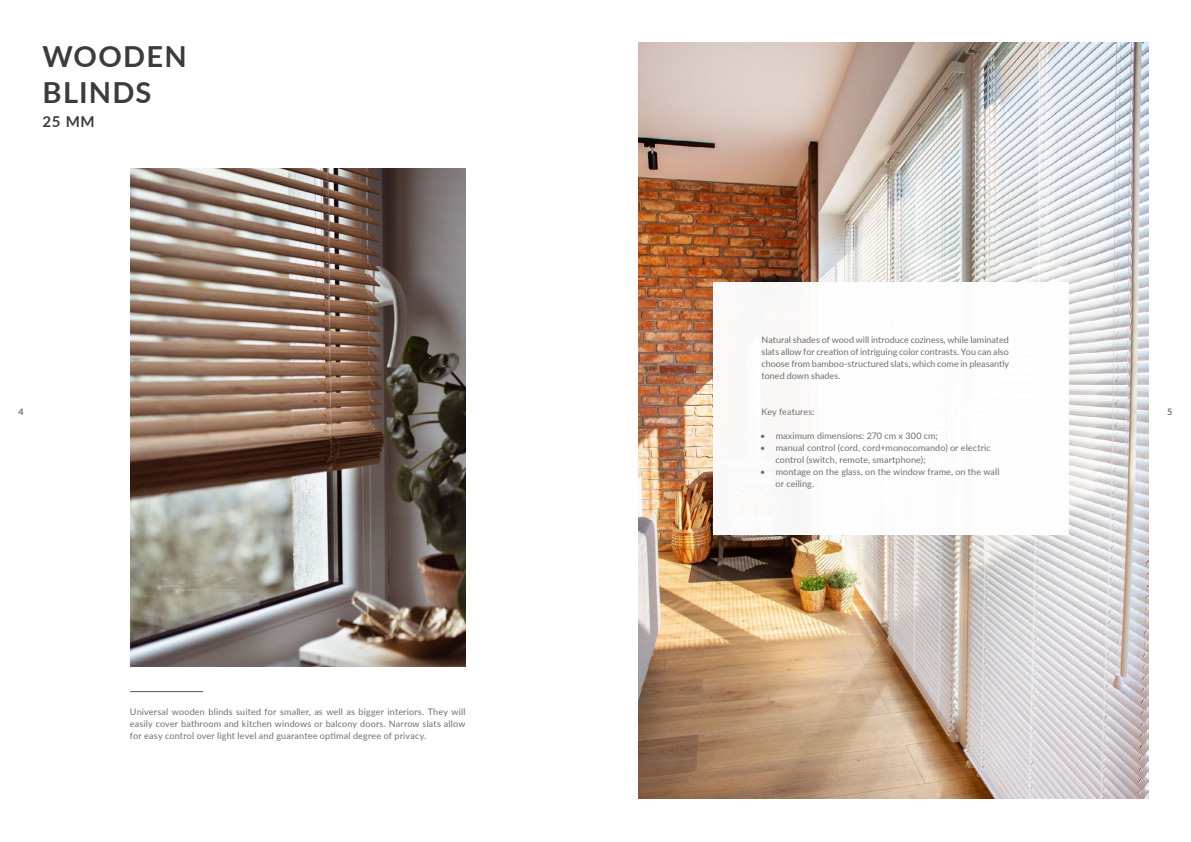
<style>
.page{position:relative;width:1191px;height:842px;background:#fff}
.page>*{position:absolute;margin:0;border:0;box-sizing:border-box;transform-origin:0 0}
.t1{font:700 29px/36px "Lato";letter-spacing:.045em;color:#3c3c3b}
.t2{font:700 15px "Lato";color:#3c3c3b}
.t3{font:9px/12px "Lato";letter-spacing:.01em;color:#706f6f;text-align:justify}
.t4{font:700 9px "Lato";color:#706f6f}
</style>
<div class="page">
<hr style="left:130px;top:691px;width:73px;height:1px;background:#575756">
<img style="left:131px;top:168px;width:334px;height:499px">
<img style="left:638px;top:43px;width:510px;height:755px">
<div style="left:713px;top:283px;width:356px;height:252px;background:#fff"></div>
<h1 class="t1" style="left:43px;top:37px;width:146px">WOODEN<br>BLINDS</h1>
<h2 class="t2" style="left:43px;top:110px;width:54px">25 MM</h2>
<p class="t3" style="left:761px;top:333px;width:249px">Natural shades of wood will introduce coziness, while laminated slats allow for creation of intriguing color contrasts. You can also choose from bamboo-structured slats, which come in pleasantly toned down shades.</p>
<p class="t3" style="left:761px;top:405px;width:54px">Key features:</p>
<p class="t3" style="left:760px;top:429px;width:179px">• maximum dimensions: 270 cm x 300 cm;</p>
<p class="t3" style="left:775px;top:441px;width:216px;text-indent:-15px">• manual control (cord, cord+monocomando) or electric control (switch, remote, smartphone);</p>
<p class="t3" style="left:775px;top:465px;width:225px;text-indent:-15px">• montage on the glass, on the window frame, on the wall or ceiling.</p>
<p class="t4" style="left:19px;top:405px;width:7px">4</p>
<p class="t4" style="left:1167px;top:405px;width:7px">5</p>
<p class="t3" style="left:130px;top:705px;width:337px">Universal wooden blinds suited for smaller, as well as bigger interiors. They will easily cover bathroom and kitchen windows or balcony doors. Narrow slats allow for easy control over light level and guarantee optimal degree of privacy.</p>
</div>
